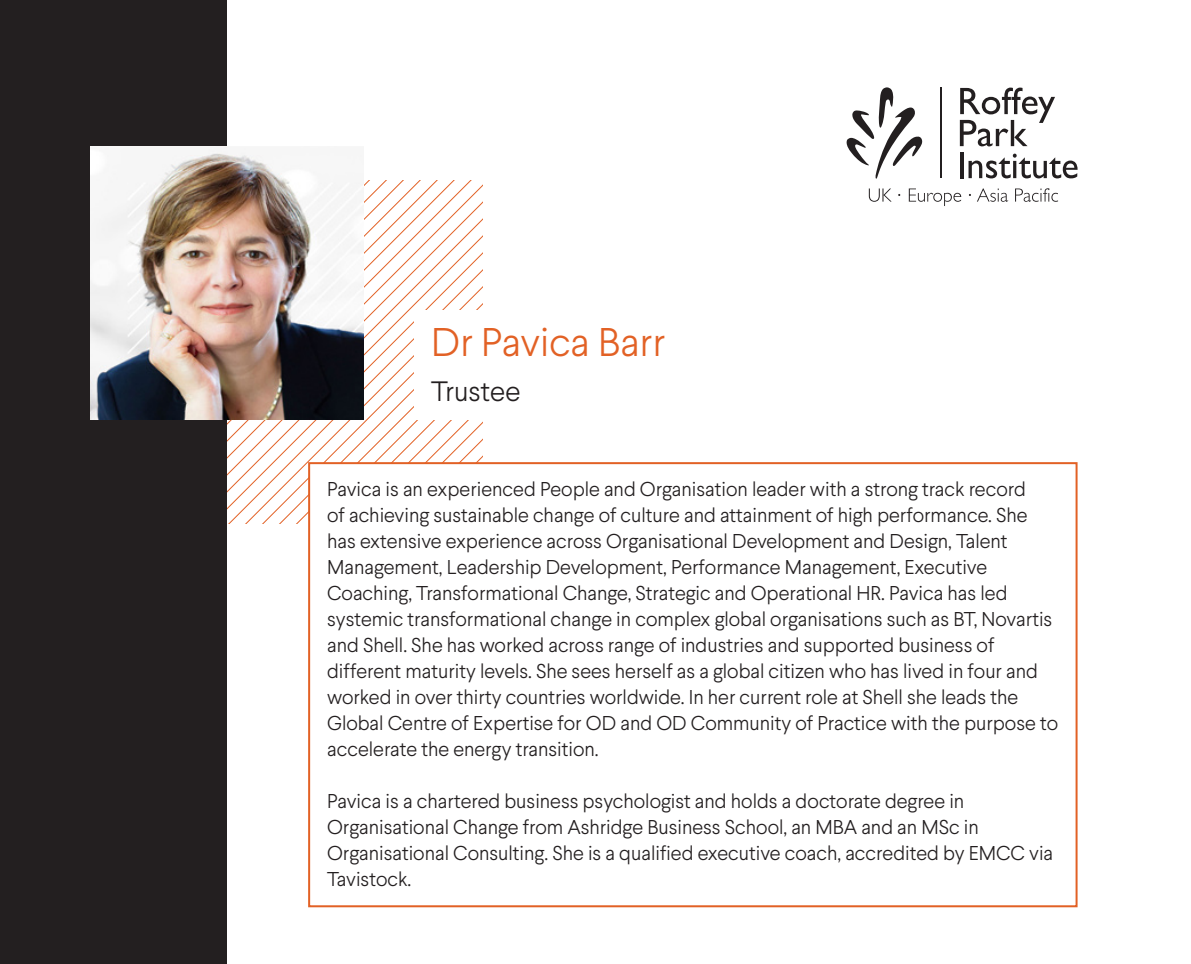
<style>
.page{position:relative;width:1191px;height:964px;background:#fff}
.page>*{position:absolute;margin:0;border:0;box-sizing:border-box;transform-origin:0 0}
.Name{font:300 40px "Larsseit";color:#e26125}
.Name-2{font:300 28px "Larsseit";color:#231f20}
.Basic_Bio{font:300 20px/26px "Larsseit";color:#231f20}
</style>
<div class="page">
<svg style="left:227px;top:180px;width:255px;height:343px"></svg>
<div style="left:0;top:0;width:227px;height:964px;background:#231f20"></div>
<div style="left:414px;top:310px;width:578px;height:110px;background:#fff"></div>
<div style="left:309px;top:463px;width:767px;height:443px;background:#fff"></div>
<div style="left:308px;top:462px;width:769px;height:445px;border:2px solid #e26125"></div>
<hr style="left:940px;top:87px;width:2px;height:91px;background:#231f20">
<svg style="left:869px;top:188px;width:22px;height:14px"></svg>
<svg style="left:908px;top:188px;width:53px;height:18px"></svg>
<svg style="left:977px;top:188px;width:31px;height:14px"></svg>
<svg style="left:1015px;top:188px;width:43px;height:14px"></svg>
<svg style="left:846px;top:87px;width:76px;height:92px"></svg>
<svg style="left:960px;top:88px;width:95px;height:58px"></svg>
<hr style="left:960px;top:152px;width:3px;height:26px;background:#231f20">
<svg style="left:968px;top:154px;width:109px;height:24px"></svg>
<img style="left:90px;top:147px;width:273px;height:273px">
<p class="Name" style="left:431px;top:317px;width:236px">Dr Pavica Barr</p>
<p class="Name-2" style="left:431px;top:373px;width:91px">Trustee</p>
<p class="Basic_Bio" style="left:327px;top:475px;width:732px">Pavica is an experienced People and Organisation leader with a strong track record<br>of achieving sustainable change of culture and attainment of high performance. She has extensive experience across Organisational Development and Design, Talent Management, Leadership Development, Performance Management, Executive Coaching, Transformational Change, Strategic and Operational HR. Pavica has led systemic transformational change in complex global organisations such as BT, Novartis and Shell. She has worked across range of industries and supported business of different maturity levels. She sees herself as a global citizen who has lived in four and worked in over thirty countries worldwide. In her current role at Shell she leads the Global Centre of Expertise for OD and OD Community of Practice with the purpose to accelerate the energy transition.</p>
<p class="Basic_Bio" style="left:327px;top:787px;width:727px">Pavica is a chartered business psychologist and holds a doctorate degree in Organisational Change from Ashridge Business School, an MBA and an MSc in Organisational Consulting. She is a qualified executive coach, accredited by EMCC via Tavistock.</p>
</div>
